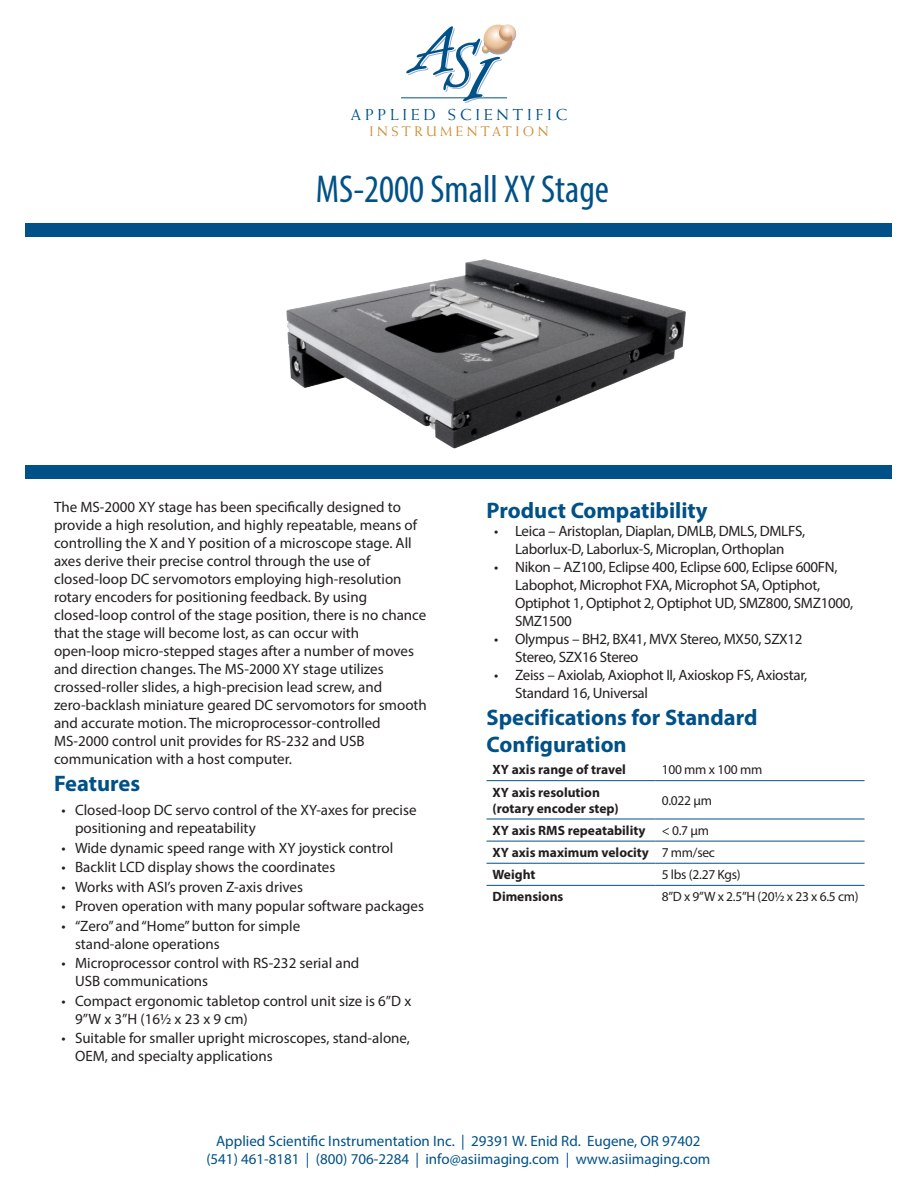
<style>
.page{position:relative;width:918px;height:1188px;background:#fff}
.page>*{position:absolute;margin:0;border:0;box-sizing:border-box;transform-origin:0 0}
.t1{font:condensed 39px "Myriad Pro";color:#005187}
.B_Head{font:700 22.5px/27px "Myriad Pro";color:#005187}
.t2{font:15.9px "Weiss Std";letter-spacing:.25em;color:#005187}
.body-intro{font:15px/18px "Myriad Pro";color:#231f20}
.body-intro-2{font:15px/18px "Myriad Pro";letter-spacing:-.02em;color:#231f20}
.t3{font:15px/18px "Myriad Pro";color:#005187;text-align:center}
.t4{font:13.8px "Weiss Std";letter-spacing:.25em;color:#d18c30}
.Table_B-Head{font:700 13.5px "Myriad Pro";color:#231f20}
.specicications-table{font:13.5px "Myriad Pro";letter-spacing:-.02em;color:#231f20}
</style>
<div class="page">
<hr style="left:401px;top:98px;width:106px;height:1px;background:#005187">
<svg style="left:406px;top:24px;width:110px;height:79px"></svg>
<hr style="left:487px;top:780px;width:169px;height:1px;background:#005187">
<hr style="left:656px;top:780px;width:209px;height:1px;background:#005187">
<hr style="left:487px;top:819px;width:169px;height:1px;background:#005187">
<hr style="left:656px;top:819px;width:209px;height:1px;background:#005187">
<hr style="left:487px;top:841px;width:169px;height:1px;background:#005187">
<hr style="left:656px;top:841px;width:209px;height:1px;background:#005187">
<hr style="left:487px;top:863px;width:169px;height:1px;background:#005187">
<hr style="left:656px;top:863px;width:209px;height:1px;background:#005187">
<hr style="left:487px;top:885px;width:169px;height:1px;background:#005187">
<hr style="left:656px;top:885px;width:209px;height:1px;background:#005187">
<div style="left:26px;top:223px;width:866px;height:14px;background:#005187"></div>
<div style="left:26px;top:465px;width:866px;height:14px;background:#005187"></div>
<img style="left:286px;top:259px;width:400px;height:190px">
<p class="t2" style="left:351px;top:105px;width:218px">APPLIED SCIENTIFIC</p>
<p class="t4" style="left:370px;top:124px;width:180px">INSTRUMENTATION</p>
<p class="t1" style="left:316px;top:166px;width:295px">MS-2000 Small XY Stage</p>
<p class="body-intro" style="left:54px;top:498px;width:365px">The MS-2000 XY stage has been specifically designed to provide a high resolution, and highly repeatable, means of controlling the X and Y position of a microscope stage. All axes derive their precise control through the use of</p>
<p class="body-intro" style="left:54px;top:570px;width:349px">closed-loop DC servomotors employing high-resolution rotary encoders for positioning feedback. By using</p>
<p class="body-intro" style="left:54px;top:606px;width:374px">closed-loop control of the stage position, there is no chance that the stage will become lost, as can occur with</p>
<p class="body-intro" style="left:54px;top:642px;width:362px">open-loop micro-stepped stages after a number of moves and direction changes. The MS-2000 XY stage utilizes crossed-roller slides, a high-precision lead screw, and</p>
<p class="body-intro" style="left:54px;top:696px;width:374px">zero-backlash miniature geared DC servomotors for smooth and accurate motion. The microprocessor-controlled MS-2000 control unit provides for RS-232 and USB communication with a host computer.</p>
<p class="B_Head" style="left:54px;top:770px;width:88px">Features</p>
<p class="body-intro" style="left:75px;top:801px;width:343px;text-indent:-14px">• Closed-loop DC servo control of the XY-axes for precise positioning and repeatability</p>
<p class="body-intro" style="left:62px;top:839px;width:333px">• Wide dynamic speed range with XY joystick control</p>
<p class="body-intro" style="left:62px;top:858px;width:275px">• Backlit LCD display shows the coordinates</p>
<p class="body-intro" style="left:62px;top:878px;width:243px">• Works with ASI’s proven Z-axis drives</p>
<p class="body-intro" style="left:62px;top:897px;width:364px">• Proven operation with many popular software packages</p>
<p class="body-intro" style="left:75px;top:917px;width:227px;text-indent:-14px">• “Zero” and “Home” button for simple stand-alone operations</p>
<p class="body-intro" style="left:75px;top:954px;width:286px;text-indent:-14px">• Microprocessor control with RS-232 serial and<br>USB communications</p>
<p class="body-intro" style="left:75px;top:992px;width:338px;text-indent:-14px">• Compact ergonomic tabletop control unit size is 6”D x<br>9”W x 3”H (16½ x 23 x 9 cm)</p>
<p class="body-intro" style="left:75px;top:1029px;width:337px;text-indent:-14px">• Suitable for smaller upright microscopes, stand-alone,<br>OEM, and specialty applications</p>
<p class="B_Head" style="left:487px;top:496px;width:223px">Product Compatibility</p>
<p class="body-intro-2" style="left:494px;top:522px;width:313px;text-align:center">• Leica – Aristoplan, Diaplan, DMLB, DMLS, DMLFS,<br>Laborlux-D, Laborlux-S, Microplan, Orthoplan</p>
<p class="body-intro-2" style="left:515px;top:558px;width:340px;text-indent:-21px">• Nikon – AZ100, Eclipse 400, Eclipse 600, Eclipse 600FN, Labophot, Microphot FXA, Microphot SA, Optiphot, Optiphot 1, Optiphot 2, Optiphot UD, SMZ800, SMZ1000, SMZ1500</p>
<p class="body-intro-2" style="left:515px;top:630px;width:289px;text-indent:-21px">• Olympus – BH2, BX41, MVX Stereo, MX50, SZX12<br>Stereo, SZX16 Stereo</p>
<p class="body-intro-2" style="left:515px;top:666px;width:294px;text-indent:-21px">• Zeiss – Axiolab, Axiophot II, Axioskop FS, Axiostar,<br>Standard 16, Universal</p>
<p class="B_Head" style="left:487px;top:703px;width:272px">Specifications for Standard<br>Configuration</p>
<p class="Table_B-Head" style="left:493px;top:761px;width:135px">XY axis range of travel</p>
<p class="specicications-table" style="left:662px;top:762px;width:102px">100 mm x 100 mm</p>
<p class="Table_B-Head" style="left:493px;top:783px;width:109px">XY axis resolution</p>
<p class="Table_B-Head" style="left:493px;top:800px;width:128px">(rotary encoder step)</p>
<p class="specicications-table" style="left:662px;top:792px;width:52px">0.022 μm</p>
<p class="Table_B-Head" style="left:493px;top:822px;width:154px">XY axis RMS repeatability</p>
<p class="specicications-table" style="left:662px;top:822px;width:49px">&lt; 0.7 μm</p>
<p class="Table_B-Head" style="left:493px;top:844px;width:158px">XY axis maximum velocity</p>
<p class="specicications-table" style="left:662px;top:844px;width:55px">7 mm/sec</p>
<p class="Table_B-Head" style="left:493px;top:866px;width:44px">Weight</p>
<p class="specicications-table" style="left:662px;top:867px;width:81px">5 lbs (2.27 Kgs)</p>
<p class="Table_B-Head" style="left:493px;top:888px;width:72px">Dimensions</p>
<p class="specicications-table" style="left:662px;top:889px;width:198px">8”D x 9”W x 2.5”H (20½ x 23 x 6.5 cm)</p>
<p class="t3" style="left:206px;top:1132px;width:506px">Applied Scientific Instrumentation Inc. | 29391 W. Enid Rd. Eugene, OR 97402 (541) 461-8181 | (800) 706-2284 | info@asiimaging.com | www.asiimaging.com</p>
</div>
